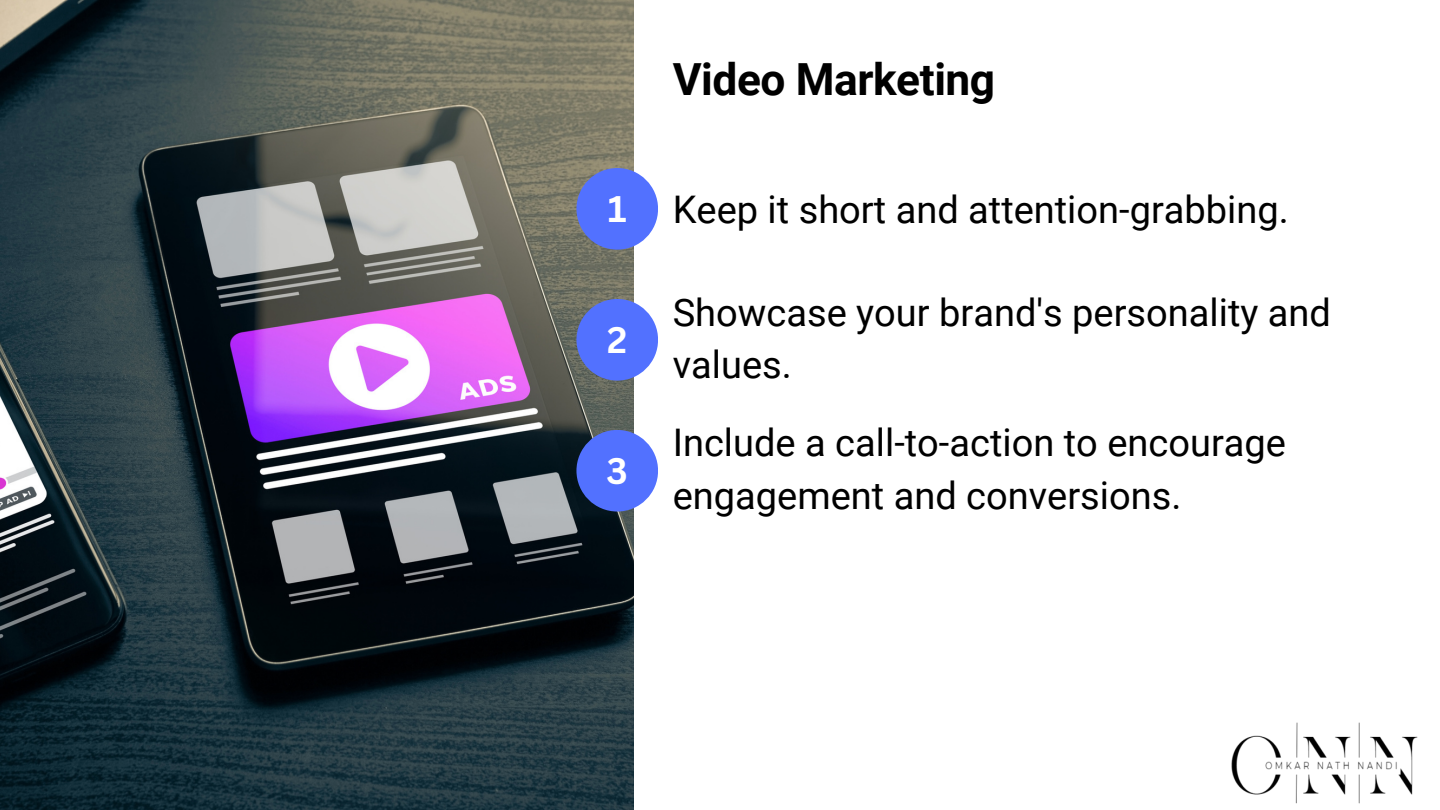
<style>
.page{position:relative;width:1440px;height:810px;background:#fff}
.page>*{position:absolute;margin:0;border:0;box-sizing:border-box;transform-origin:0 0}
.t1{font:700 44.3px "Roboto";letter-spacing:-.01em;color:#000}
.t2{font:38px/52.8px "Roboto";color:#000}
.t3{font:700 36px "Canva Sans";color:#fff}
</style>
<div class="page">
<img style="left:0;top:0;width:634px;height:810px">
<img style="left:1231px;top:722px;width:187px;height:82px">
<div style="left:576px;top:168px;width:82px;height:82px;background:#5271ff;border-radius:50%"></div>
<div style="left:576px;top:299px;width:82px;height:82px;background:#5271ff;border-radius:50%"></div>
<div style="left:576px;top:430px;width:82px;height:82px;background:#5271ff;border-radius:50%"></div>
<p class="t3" style="left:608px;top:184px;width:20px">1</p>
<p class="t3" style="left:607px;top:315px;width:22px">2</p>
<p class="t3" style="left:607px;top:445px;width:23px">3</p>
<p class="t1" style="left:673px;top:54px;width:324px">Video Marketing</p>
<p class="t2" style="left:673px;top:183px;width:618px">Keep it short and attention-grabbing.</p>
<p class="t2" style="left:673px;top:286px;width:660px">Showcase your brand's personality and values.</p>
<p class="t2" style="left:673px;top:417px;width:615px">Include a call-to-action to encourage engagement and conversions.</p>
</div>
